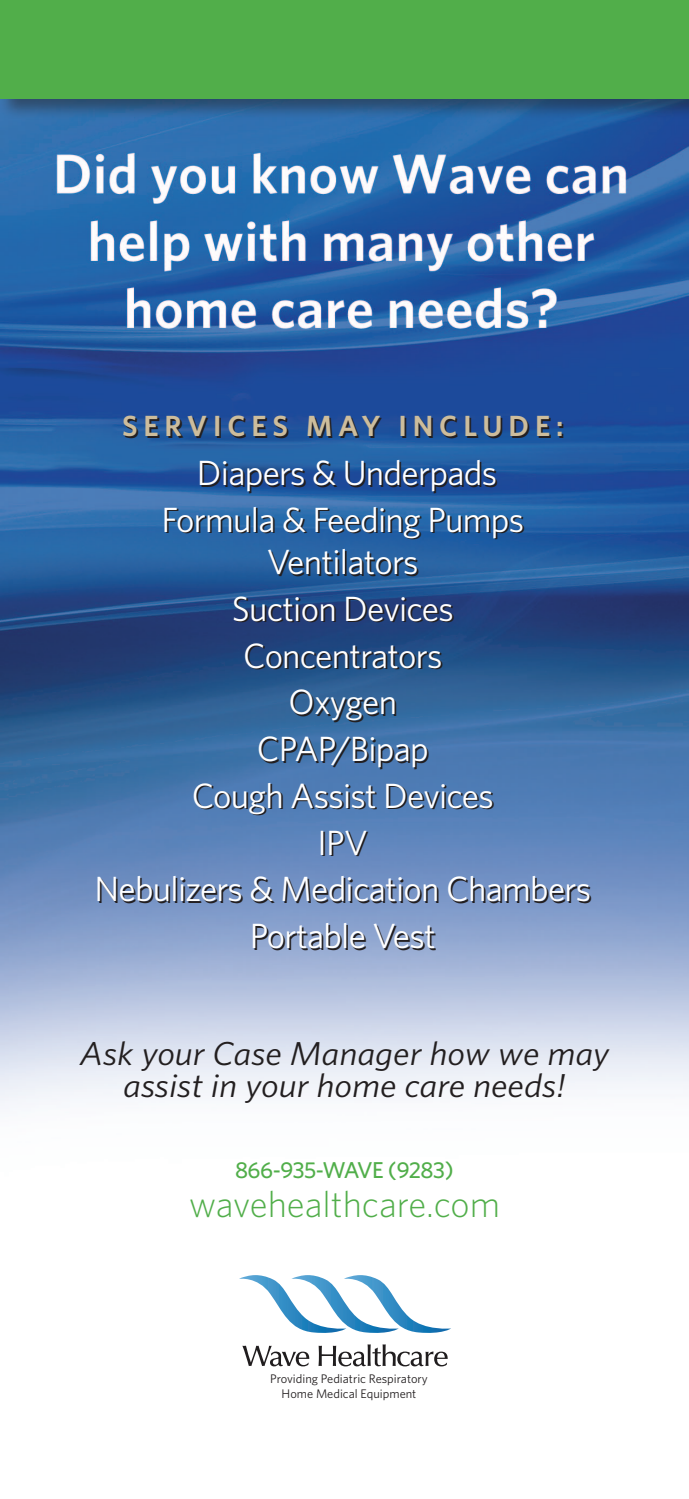
<style>
.page{position:relative;width:689px;height:1499px;background:#fff}
.page>*{position:absolute;margin:0;border:0;box-sizing:border-box;transform-origin:0 0}
.t1{font:300 36.9px "Whitney";color:#51ae4a}
.t2{font:35.1px/46.8px "Whitney";letter-spacing:-.02em;color:#fff;text-align:center}
.t3{font:italic 33.07px/31.5px "Whitney";color:#231f20;text-align:center;scale:1.11 1}
.t4{font:600 29.25px "Whitney";letter-spacing:.2em;color:#cdbd9c}
.t5{font:500 22.95px "Whitney";letter-spacing:-.02em;color:#51ae4a}
.t6{font:12.38px/14.8px "Whitney";color:#231f20;text-align:center}
</style>
<div class="page">
<img style="left:0;top:121px;width:688px;height:1246px">
<div style="left:0;top:0;width:688px;height:121px;background:#231f20;opacity:.49"></div>
<div style="left:0;top:0;width:688px;height:98px;background:#51ae4a"></div>
<svg style="left:242px;top:1345px;width:67px;height:21px"></svg>
<svg style="left:318px;top:1344px;width:129px;height:22px"></svg>
<svg style="left:239px;top:1275px;width:212px;height:59px"></svg>
<p class="t4" style="left:122px;top:408px;width:442px">SERVICES MAY INCLUDE:</p>
<p class="t2" style="left:161px;top:449px;width:364px">Diapers &amp; Underpads<br>Formula &amp; Feeding Pumps</p>
<p class="t2" style="left:94px;top:537px;width:498px">Ventilators<br>Suction Devices<br>Concentrators<br>Oxygen<br>CPAP/Bipap<br>Cough Assist Devices<br>IPV<br>Nebulizers &amp; Medication Chambers<br>Portable Vest</p>
<p class="t3" style="left:79px;top:1037px;width:479px">Ask your Case Manager how we may assist in your home care needs!</p>
<p class="t5" style="left:235px;top:1156px;width:220px">866-935-WAVE (9283)</p>
<p class="t1" style="left:189px;top:1179px;width:312px">wavehealthcare.com</p>
<p class="t6" style="left:270px;top:1371px;width:159px">Providing Pediatric Respiratory<br>Home Medical Equipment</p>
</div>
